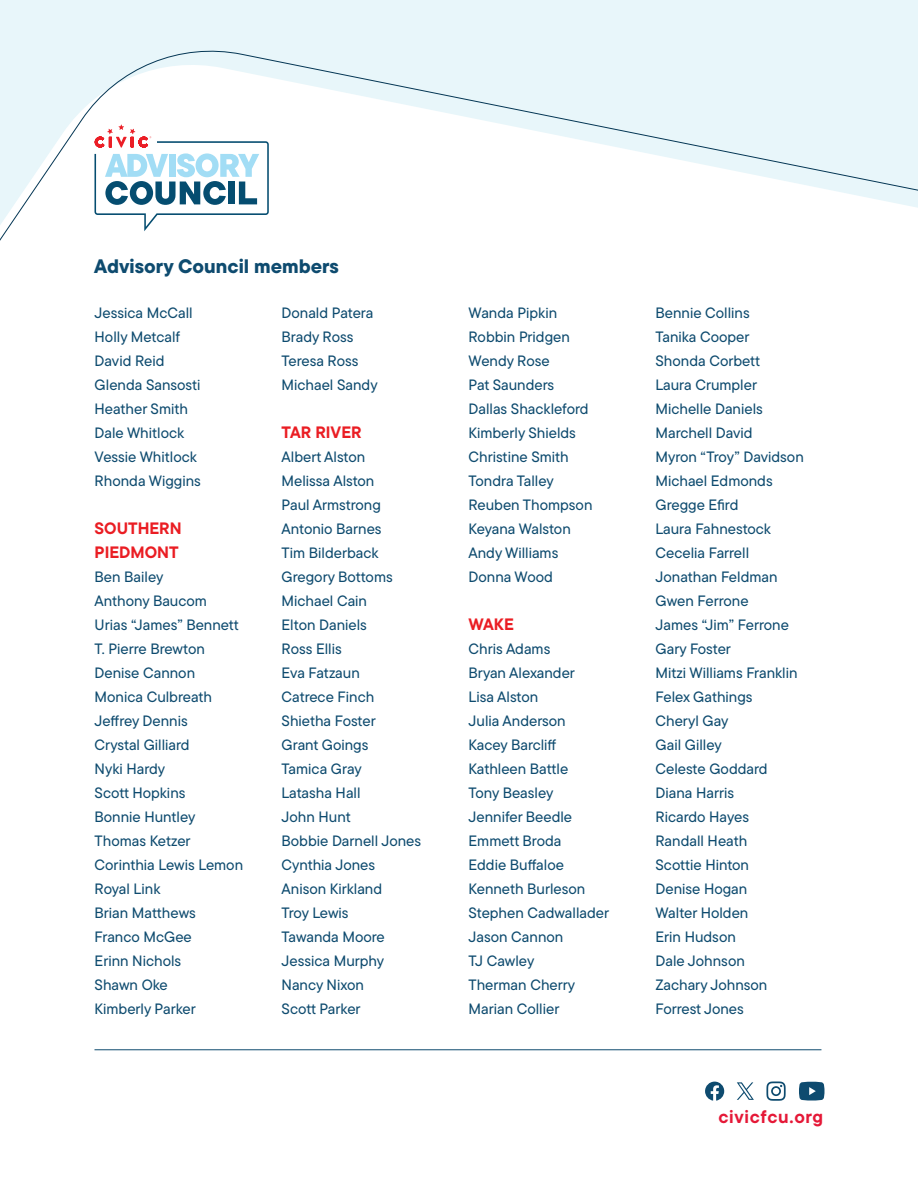
<style>
.page{position:relative;width:918px;height:1188px;background:#fff}
.page>*{position:absolute;margin:0;border:0;box-sizing:border-box;transform-origin:0 0}
.t1{font:800 19.5px "TT Commons Pro";color:#0e4b6f}
.t2{font:700 18px "TT Commons Pro";letter-spacing:.04em;color:#e51837}
.t3{font:700 16.5px/24px "TT Commons Pro";color:#ea1d23}
.t4{font:500 15px/24px "TT Commons Pro";color:#0e4b6f}
</style>
<div class="page">
<hr style="left:94px;top:1049px;width:727px;height:1px;background:#0e4b6f">
<svg style="left:799px;top:1082px;width:25px;height:19px"></svg>
<svg style="left:705px;top:1082px;width:19px;height:19px"></svg>
<svg style="left:766px;top:1081px;width:20px;height:20px"></svg>
<svg style="left:737px;top:1082px;width:17px;height:18px"></svg>
<svg style="left:0;top:0;width:918px;height:241px"></svg>
<h1 class="t1" style="left:94px;top:251px;width:246px">Advisory Council members</h1>
<p class="t4" style="left:95px;top:301px;width:108px">Jessica McCall<br>Holly Metcalf<br>David Reid<br>Glenda Sansosti<br>Heather Smith<br>Dale Whitlock<br>Vessie Whitlock<br>Rhonda Wiggins</p>
<p class="t3" style="left:95px;top:516px;width:89px">SOUTHERN<br>PIEDMONT</p>
<p class="t4" style="left:95px;top:565px;width:150px">Ben Bailey<br>Anthony Baucom<br>Urias “James” Bennett<br>T. Pierre Brewton<br>Denise Cannon<br>Monica Culbreath<br>Jeffrey Dennis<br>Crystal Gilliard<br>Nyki Hardy<br>Scott Hopkins<br>Bonnie Huntley<br>Thomas Ketzer<br>Corinthia Lewis Lemon<br>Royal Link<br>Brian Matthews<br>Franco McGee<br>Erinn Nichols<br>Shawn Oke<br>Kimberly Parker</p>
<p class="t4" style="left:282px;top:301px;width:98px">Donald Patera<br>Brady Ross<br>Teresa Ross<br>Michael Sandy</p>
<p class="t3" style="left:282px;top:420px;width:82px">TAR RIVER</p>
<p class="t4" style="left:282px;top:445px;width:141px">Albert Alston<br>Melissa Alston<br>Paul Armstrong<br>Antonio Barnes<br>Tim Bilderback<br>Gregory Bottoms<br>Michael Cain<br>Elton Daniels<br>Ross Ellis<br>Eva Fatzaun<br>Catrece Finch<br>Shietha Foster<br>Grant Goings<br>Tamica Gray<br>Latasha Hall<br>John Hunt<br>Bobbie Darnell Jones<br>Cynthia Jones<br>Anison Kirkland<br>Troy Lewis<br>Tawanda Moore<br>Jessica Murphy<br>Nancy Nixon<br>Scott Parker</p>
<p class="t4" style="left:469px;top:301px;width:125px">Wanda Pipkin<br>Robbin Pridgen<br>Wendy Rose<br>Pat Saunders<br>Dallas Shackleford<br>Kimberly Shields<br>Christine Smith<br>Tondra Talley<br>Reuben Thompson<br>Keyana Walston<br>Andy Williams<br>Donna Wood</p>
<p class="t3" style="left:469px;top:612px;width:47px">WAKE</p>
<p class="t4" style="left:469px;top:637px;width:142px">Chris Adams<br>Bryan Alexander<br>Lisa Alston<br>Julia Anderson<br>Kacey Barcliff<br>Kathleen Battle<br>Tony Beasley<br>Jennifer Beedle<br>Emmett Broda<br>Eddie Buffaloe<br>Kenneth Burleson<br>Stephen Cadwallader<br>Jason Cannon<br>TJ Cawley<br>Therman Cherry<br>Marian Collier</p>
<p class="t4" style="left:656px;top:301px;width:150px">Bennie Collins<br>Tanika Cooper<br>Shonda Corbett<br>Laura Crumpler<br>Michelle Daniels<br>Marchell David<br>Myron “Troy” Davidson<br>Michael Edmonds<br>Gregge Efird<br>Laura Fahnestock<br>Cecelia Farrell<br>Jonathan Feldman<br>Gwen Ferrone<br>James “Jim” Ferrone<br>Gary Foster<br>Mitzi Williams Franklin<br>Felex Gathings<br>Cheryl Gay<br>Gail Gilley<br>Celeste Goddard<br>Diana Harris<br>Ricardo Hayes<br>Randall Heath<br>Scottie Hinton<br>Denise Hogan<br>Walter Holden<br>Erin Hudson<br>Dale Johnson<br>Zachary Johnson<br>Forrest Jones</p>
<p class="t2" style="left:718px;top:1103px;width:106px">civicfcu.org</p>
</div>
